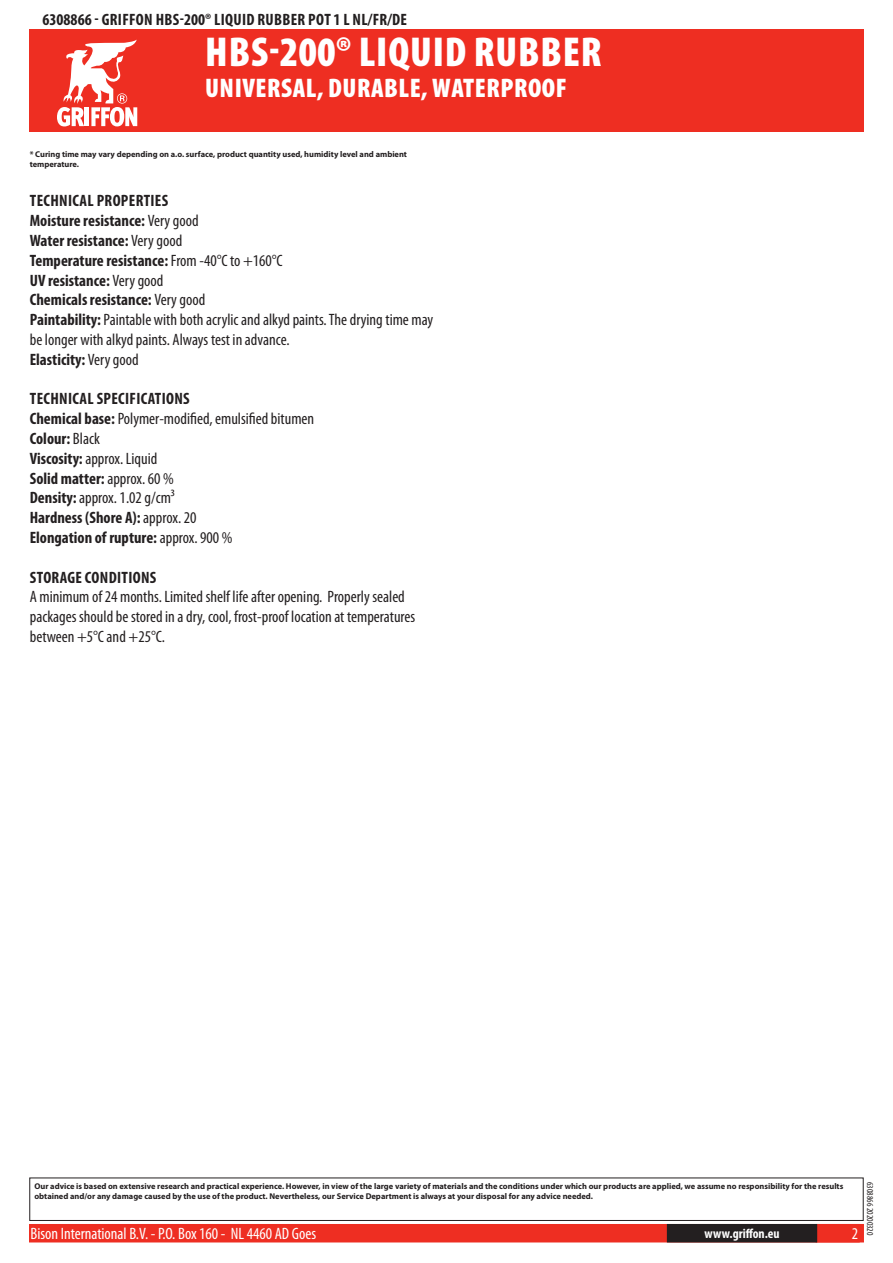
<style>
.page{position:relative;width:893px;height:1263px;background:#fff}
.page>*{position:absolute;margin:0;border:0;box-sizing:border-box;transform-origin:0 0}
.t1{font:900 condensed 42px "Myriad Pro";letter-spacing:.02em;color:#fff}
.t2{font:900 condensed 27px "Myriad Pro";letter-spacing:.02em;color:#fff}
.t3{font:condensed 16.5px/19.8px "Myriad Pro";color:#231f20}
.t4{font:700 condensed 16.5px/19.8px "Myriad Pro";letter-spacing:.02em;color:#231f20}
.t5{font:condensed 16.5px "Myriad Pro";color:#fff}
.t6{font:700 condensed 13.5px "Myriad Pro";color:#fff}
.t7{font:condensed 9px "Myriad Pro";color:#231f20}
.t8{font:700 8.4px/10.1px "Myriad Pro";color:#231f20}
.s1{font-weight:700}
.s2{font-weight:400}
</style>
<div class="page">
<div style="left:30px;top:1225px;width:833px;height:17px;background:#ee2e22"></div>
<div style="left:29px;top:1224px;width:835px;height:18px;border:2px solid #ee2e22"></div>
<div style="left:816px;top:1224px;width:44px;height:18px;border:2px solid #ee2e22"></div>
<div style="left:668px;top:1225px;width:148px;height:17px;background:#231f20"></div>
<div style="left:667px;top:1224px;width:150px;height:18px;border:2px solid #231f20"></div>
<div style="left:29px;top:1177px;width:835px;height:44px;border:1px solid #231f20"></div>
<div style="left:30px;top:30px;width:834px;height:102px;background:#ee2e22"></div>
<svg style="left:57px;top:39px;width:80px;height:87px"></svg>
<p class="t4" style="left:43px;top:9px;width:358px">6308866 - Griffon HBS-200® Liquid Rubb er Pot 1 L NL/FR/DE</p>
<h1 class="t1" style="left:205px;top:25px;width:398px">HBS-200® LIQUID RUBBER</h1>
<h2 class="t2" style="left:205px;top:70px;width:363px">UNIVERSAL, DURABLE, WATERPROOF</h2>
<p class="t8" style="left:30px;top:149px;width:379px">* Curing time may vary depending on a.o. surface, product quantity used, humidity level and ambient temperature.</p>
<p class="t3" style="left:30px;top:191px;width:405px"><span class="s1">Tech nical properties<br>Moisture resistance:</span> Very good<br><span class="s1">Water resistance:</span> Very good<br><span class="s1">Temperature resistance:</span> From -40°C to +160°C<br><span class="s1">UV resistance:</span> Very good<br><span class="s1">Chemicals resistance:</span> Very good<br><span class="s1">Paintability:</span> Paintable with both acrylic and alkyd paints. The drying time may be longer with alkyd paints. Always test in advance.<br><span class="s1">Elasticity:</span> Very good</p>
<p class="t4" style="left:30px;top:389px;width:286px">Tech nical specifications<br>Chemical base: <span class="s2">Polymer-modified, emulsified bitumen<br></span>Colour: <span class="s2">Black<br></span>Viscosity: <span class="s2">approx. Liquid<br></span>Solid matter: <span class="s2">approx. 60 %<br></span>Density: <span class="s2">approx. 1.02 g/cm³<br></span>Hardness (Shore A): <span class="s2">approx. 20<br></span>Elongation of rupture: <span class="s2">approx. 900 %</span></p>
<p class="t4" style="left:30px;top:567px;width:127px">Storage conditions</p>
<p class="t3" style="left:30px;top:587px;width:387px">A minimum of 24 months. Limited shelf life after opening. Properly sealed packages should be stored in a dry, cool, frost-proof location at temperatures between +5°C and +25°C.</p>
<p class="t8" style="left:34px;top:1181px;width:810px">Our advice is based on extensive research and practical experience. However, in view of the large variety of materials and the conditions under which our products are applied, we assume no responsibility for the results obtained and/or any damage caused by the use of the product. Nevertheless, our Service Department is always at your disposal for any advice needed.</p>
<p class="t5" style="left:31px;top:1224px;width:287px">Bison International B.V. - P.O. Box 160 - NL 4460 AD Goes</p>
<p class="t6" style="left:704px;top:1225px;width:77px">www.griffon.eu</p>
<p class="t5" style="left:852px;top:1224px;width:8px">2</p>
<p class="t7" style="left:875px;top:1182px;width:55px;rotate:90deg">6308866 20200320</p>
</div>
